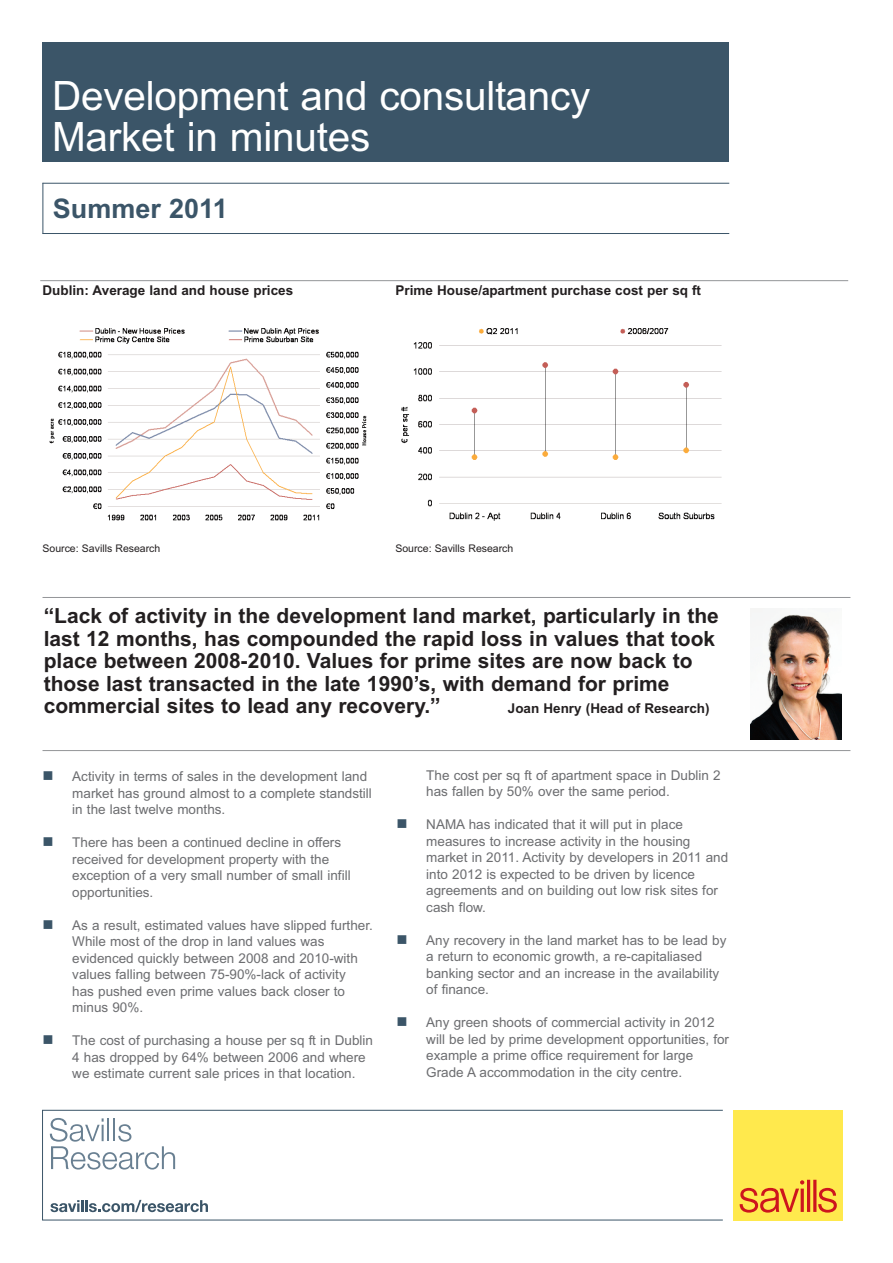
<style>
.page{position:relative;width:893px;height:1263px;background:#fff}
.page>*{position:absolute;margin:0;border:0;box-sizing:border-box;transform-origin:0 0}
.t1{font:40.5px/40.5px "Arial";letter-spacing:-.005em;color:#fff}
.t2{font:700 27px "Arial";color:#3b5568}
.t3{font:700 21px/22.5px "Arial";color:#231f20}
.t4{font:13.5px/16.5px "Arial";color:#6c6d70}
.t5{font:700 13.5px "Arial";color:#231f20}
.t6{font:10.5px "Arial";color:#231f20}
</style>
<div class="page">
<div style="left:42px;top:1110px;width:681px;height:110px;border:1px solid #3b5568"></div>
<svg style="left:50px;top:1118px;width:125px;height:51px"></svg>
<div style="left:733px;top:1110px;width:110px;height:110px;background:#ffe94d"></div>
<svg style="left:740px;top:1180px;width:97px;height:32px"></svg>
<svg style="left:50px;top:1200px;width:158px;height:12px"></svg>
<hr style="left:43px;top:597px;width:807px;height:1px;background:#939598">
<hr style="left:40px;top:280px;width:808px;height:1px;background:#939598">
<hr style="left:43px;top:750px;width:807px;height:1px;background:#939598">
<div style="left:43px;top:43px;width:686px;height:119px;background:#3b5568"></div>
<hr style="left:43px;top:183px;width:1px;height:51px;background:#3b5568">
<hr style="left:43px;top:183px;width:686px;height:1px;background:#3b5568">
<hr style="left:43px;top:233px;width:686px;height:1px;background:#3b5568">
<img style="left:401px;top:328px;width:321px;height:193px">
<img style="left:49px;top:328px;width:318px;height:193px">
<img style="left:750px;top:608px;width:91px;height:131px">
<h1 class="t1" style="left:52px;top:76px;width:540px">Development and consultancy<br>Market in minutes</h1>
<h2 class="t2" style="left:53px;top:193px;width:176px">Summer 2011</h2>
<p class="t5" style="left:43px;top:282px;width:252px">Dublin: Average land and house prices</p>
<p class="t5" style="left:395px;top:282px;width:307px">Prime House/apartment purchase cost per sq ft</p>
<p class="t6" style="left:43px;top:542px;width:119px">Source: Savills Research</p>
<p class="t6" style="left:395px;top:542px;width:119px">Source: Savills Research</p>
<p class="t3" style="left:44px;top:605px;width:677px">“Lack of activity in the development land market, particularly in the last 12 months, has compounded the rapid loss in values that took place between 2008-2010. Values for prime sites are now back to those last transacted in the late 1990’s, with demand for prime commercial sites to lead any recovery.”</p>
<p class="t5" style="left:508px;top:701px;width:203px">Joan Henry (Head of Research)</p>
<p class="t4" style="left:72px;top:768px;width:301px">Activity in terms of sales in the development land market has ground almost to a complete standstill in the last twelve months.</p>
<p class="t4" style="left:72px;top:834px;width:280px">There has been a continued decline in offers received for development property with the exception of a very small number of small infill opportunities.</p>
<p class="t4" style="left:72px;top:917px;width:302px">As a result, estimated values have slipped further.<br>While most of the drop in land values was evidenced quickly between 2008 and 2010-with values falling between 75-90%-lack of activity<br>has pushed even prime values back closer to minus 90%.</p>
<p class="t4" style="left:72px;top:1032px;width:302px">The cost of purchasing a house per sq ft in Dublin<br>4 has dropped by 64% between 2006 and where we estimate current sale prices in that location.</p>
<p class="t4" style="left:426px;top:767px;width:296px">The cost per sq ft of apartment space in Dublin 2 has fallen by 50% over the same period.</p>
<p class="t4" style="left:426px;top:816px;width:303px">NAMA has indicated that it will put in place measures to increase activity in the housing market in 2011. Activity by developers in 2011 and into 2012 is expected to be driven by licence agreements and on building out low risk sites for cash flow.</p>
<p class="t4" style="left:426px;top:932px;width:302px">Any recovery in the land market has to be lead by a return to economic growth, a re-capitaliased banking sector and an increase in the availability of finance.</p>
<p class="t4" style="left:426px;top:1014px;width:304px">Any green shoots of commercial activity in 2012 will be led by prime development opportunities, for example a prime office requirement for large Grade A accommodation in the city centre.</p>
</div>
